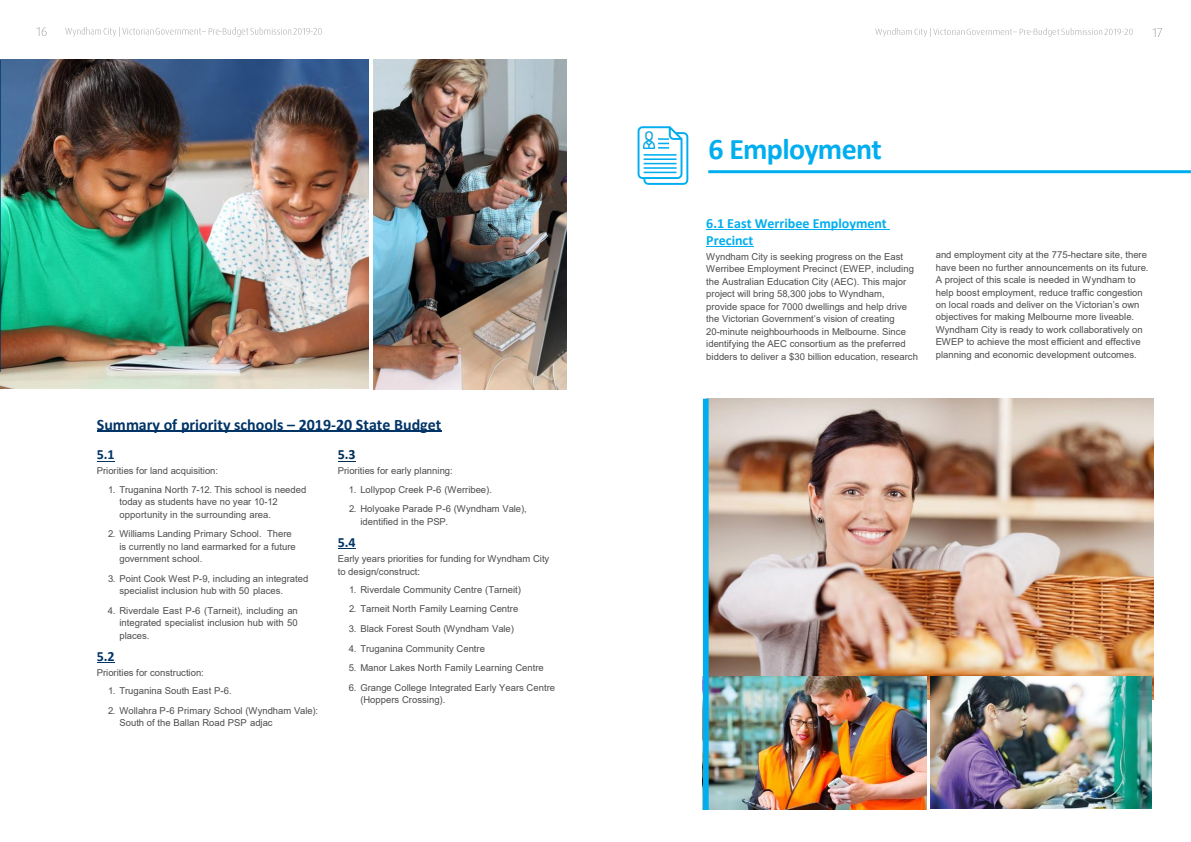
<style>
.page{position:relative;width:1191px;height:842px;background:#fff}
.page>*{position:absolute;margin:0;border:0;box-sizing:border-box;transform-origin:0 0}
.t1{font:700 30px "Calibri";letter-spacing:-.025em;color:#00aeef}
.t2{font:700 16px "Calibri";color:#003467}
.t3{font:700 14px/17px "Calibri";color:#00aeef}
.t4{font:700 14px "Calibri";color:#003467}
.t5{font:700 14px "Calibri";color:#002d55}
.t6{font:9.5px/12.5px "Arial";color:#4c4d4f}
</style>
<div class="page">
<img style="left:1152px;top:28px;width:11px;height:9px">
<img style="left:876px;top:28px;width:36px;height:9px">
<img style="left:914px;top:28px;width:14px;height:9px">
<img style="left:933px;top:28px;width:32px;height:7px">
<img style="left:966px;top:28px;width:46px;height:7px">
<img style="left:1019px;top:28px;width:40px;height:9px">
<svg style="left:1030px;top:28px;width:6px;height:9px"></svg>
<img style="left:1061px;top:28px;width:42px;height:7px">
<img style="left:1104px;top:28px;width:17px;height:7px">
<svg style="left:1122px;top:28px;width:11px;height:7px"></svg>
<hr style="left:706px;top:229px;width:184px;height:1px;background:#00aeef">
<hr style="left:706px;top:246px;width:47px;height:1px;background:#00aeef">
<img style="left:708px;top:399px;width:445px;height:300px">
<div style="left:703px;top:399px;width:5px;height:300px;background:#00aeef"></div>
<img style="left:930px;top:676px;width:222px;height:133px">
<img style="left:708px;top:676px;width:218px;height:134px">
<div style="left:703px;top:676px;width:5px;height:134px;background:#00aeef"></div>
<hr style="left:708px;top:170px;width:482px;height:3px;background:#00aeef">
<svg style="left:637px;top:126px;width:51px;height:59px"></svg>
<img style="left:37px;top:27px;width:10px;height:9px">
<img style="left:65px;top:27px;width:39px;height:9px">
<img style="left:104px;top:28px;width:13px;height:8px">
<img style="left:123px;top:28px;width:80px;height:7px">
<img style="left:208px;top:27px;width:40px;height:9px">
<svg style="left:220px;top:27px;width:6px;height:9px"></svg>
<img style="left:250px;top:27px;width:42px;height:8px">
<img style="left:293px;top:28px;width:17px;height:7px">
<svg style="left:310px;top:28px;width:12px;height:7px"></svg>
<hr style="left:97px;top:430px;width:344px;height:2px;background:#003467">
<svg style="left:97px;top:461px;width:18px;height:1px"></svg>
<svg style="left:97px;top:662px;width:18px;height:1px"></svg>
<svg style="left:338px;top:461px;width:17px;height:1px"></svg>
<svg style="left:338px;top:548px;width:17px;height:1px"></svg>
<img style="left:373px;top:60px;width:193px;height:329px">
<img style="left:0;top:60px;width:369px;height:329px">
<p class="t2" style="left:97px;top:413px;width:346px">Summary of priority schools – 2019-20 State Budget</p>
<p class="t4" style="left:97px;top:445px;width:19px">5.1</p>
<p class="t6" style="left:97px;top:465px;width:123px">Priorities for land acquisition:</p>
<p class="t6" style="left:119px;top:483px;width:188px;text-indent:-11px">1. Truganina North 7-12. This school is needed today as students have no year 10-12 opportunity in the surrounding area.</p>
<p class="t6" style="left:119px;top:527px;width:178px;text-indent:-11px">2. Williams Landing Primary School. There is currently no land earmarked for a future government school.</p>
<p class="t6" style="left:119px;top:572px;width:190px;text-indent:-11px">3. Point Cook West P-9, including an integrated specialist inclusion hub with 50 places.</p>
<p class="t6" style="left:119px;top:604px;width:180px;text-align:justify;text-indent:-11px">4. Riverdale East P-6 (Tarneit), including an integrated specialist inclusion hub with 50 places.</p>
<p class="t4" style="left:97px;top:646px;width:19px">5.2</p>
<p class="t6" style="left:97px;top:666px;width:109px">Priorities for construction:</p>
<p class="t6" style="left:108px;top:685px;width:125px">1. Truganina South East P-6.</p>
<p class="t6" style="left:119px;top:704px;width:200px;text-indent:-11px">2. Wollahra P-6 Primary School (Wyndham Vale):<br>South of the Ballan Road PSP adjac</p>
<p class="t5" style="left:338px;top:445px;width:19px">5.3</p>
<p class="t6" style="left:338px;top:465px;width:117px">Priorities for early planning:</p>
<p class="t6" style="left:349px;top:483px;width:144px">1. Lollypop Creek P-6 (Werribee).</p>
<p class="t6" style="left:360px;top:502px;width:168px;text-indent:-11px">2. Holyoake Parade P-6 (Wyndham Vale), identified in the PSP.</p>
<p class="t4" style="left:338px;top:532px;width:19px">5.4</p>
<p class="t6" style="left:338px;top:552px;width:213px">Early years priorities for funding for Wyndham City to design/construct:</p>
<p class="t6" style="left:349px;top:583px;width:174px">1. Riverdale Community Centre (Tarneit)</p>
<p class="t6" style="left:349px;top:603px;width:171px">2. Tarneit North Family Learning Centre</p>
<p class="t6" style="left:349px;top:622px;width:166px">3. Black Forest South (Wyndham Vale)</p>
<p class="t6" style="left:349px;top:642px;width:138px">4. Truganina Community Centre</p>
<p class="t6" style="left:349px;top:661px;width:196px">5. Manor Lakes North Family Learning Centre</p>
<p class="t6" style="left:360px;top:681px;width:196px;text-indent:-11px">6. Grange College Integrated Early Years Centre (Hoppers Crossing).</p>
<p class="t1" style="left:708px;top:128px;width:175px">6 Employment</p>
<p class="t3" style="left:706px;top:214px;width:182px">6.1 East Werribee Employment<br>Precinct</p>
<p class="t6" style="left:706px;top:250px;width:213px">Wyndham City is seeking progress on the East Werribee Employment Precinct (EWEP, including the Australian Education City (AEC). This major project will bring 58,300 jobs to Wyndham, provide space for 7000 dwellings and help drive the Victorian Government’s vision of creating 20-minute neighbourhoods in Melbourne. Since identifying the AEC consortium as the preferred bidders to deliver a $30 billion education, research</p>
<p class="t6" style="left:935px;top:249px;width:214px">and employment city at the 775-hectare site, there have been no further announcements on its future.<br>A project of this scale is needed in Wyndham to help boost employment, reduce traffic congestion on local roads and deliver on the Victorian’s own objectives for making Melbourne more liveable.<br>Wyndham City is ready to work collaboratively on EWEP to achieve the most efficient and effective planning and economic development outcomes.</p>
</div>
